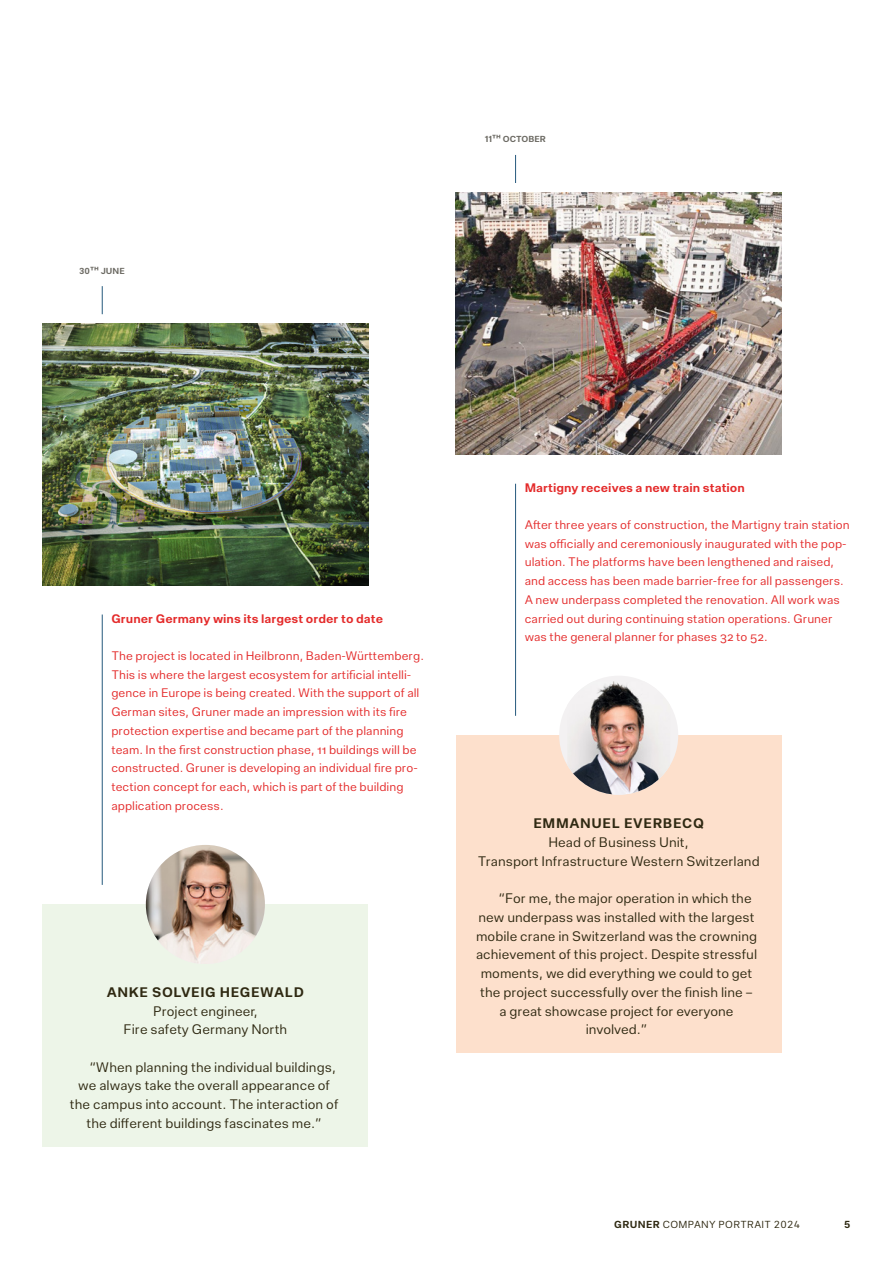
<style>
.page{position:relative;width:893px;height:1263px;background:#fff}
.page>*{position:absolute;margin:0;border:0;box-sizing:border-box;transform-origin:0 0}
.t1{font:14.25px/18.8px "Elite Grotesk Text";color:#2f2912;text-align:center}
.t2{font:700 14.25px "Elite Grotesk Text";letter-spacing:.04em;color:#2f2912}
.t3{font:12.75px/18.8px "Elite Grotesk Text";color:#e42b2b}
.t4{font:700 12.75px "Elite Grotesk Text";color:#e42b2b}
.t5{font:10.5px "Elite Grotesk Text";letter-spacing:.03em;color:#2f2912}
.t6{font:700 10.5px "Elite Grotesk Text";color:#2f2912}
.t7{font:700 9px "Elite Grotesk Text";color:#6c6a63}
.s1{font-weight:700}
</style>
<div class="page">
<img style="left:456px;top:192px;width:326px;height:262px">
<div style="left:456px;top:735px;width:326px;height:318px;background:#fde0cc"></div>
<div style="left:559px;top:676px;width:119px;height:119px;background:#f3f1f2;border-radius:50%"></div>
<img style="left:567px;top:681px;width:103px;height:114px">
<svg style="left:515px;top:155px;width:1px;height:28px"></svg>
<hr style="left:515px;top:484px;width:1px;height:232px;background:#25597c">
<img style="left:43px;top:324px;width:325px;height:261px">
<div style="left:43px;top:904px;width:325px;height:243px;background:#edf5e8"></div>
<img style="left:146px;top:845px;width:119px;height:119px;border-radius:60px">
<svg style="left:102px;top:286px;width:1px;height:28px"></svg>
<hr style="left:102px;top:614px;width:1px;height:271px;background:#25597c">
<p class="t7" style="left:79px;top:265px;width:47px">30TH JUNE</p>
<p class="t7" style="left:485px;top:134px;width:63px">11TH OCTOBER</p>
<p class="t4" style="left:111px;top:611px;width:273px">Gruner Germany wins its largest order to date</p>
<p class="t3" style="left:111px;top:647px;width:314px">The project is located in Heilbronn, Baden-Württemberg.<br>This is where the largest ecosystem for artificial intelli&shy;gence in Europe is being created. With the support of all German sites, Gruner made an impression with its fire protection expertise and became part of the planning team. In the first construction phase, 11 buildings will be constructed. Gruner is developing an individual fire pro&shy;tection concept for each, which is part of the building application process.</p>
<p class="t2" style="left:107px;top:984px;width:199px">ANKE SOLVEIG HEGEWALD</p>
<p class="t1" style="left:123px;top:1002px;width:165px">Project engineer,<br>Fire safety Germany North</p>
<p class="t1" style="left:89px;top:1058px;width:248px">“When planning the individual buildings,</p>
<p class="t1" style="left:78px;top:1076px;width:253px">we always take the overall appearance of</p>
<p class="t1" style="left:70px;top:1095px;width:270px">the campus into account. The interaction of</p>
<p class="t1" style="left:87px;top:1114px;width:237px">the different buildings fascinates me.”</p>
<p class="t4" style="left:525px;top:480px;width:222px">Martigny receives a new train station</p>
<p class="t3" style="left:525px;top:516px;width:326px">After three years of construction, the Martigny train station was officially and ceremoniously inaugurated with the pop&shy;ulation. The platforms have been lengthened and raised, and access has been made barrier-free for all passengers.<br>A new underpass completed the renovation. All work was carried out during continuing station operations. Gruner was the general planner for phases 32 to 52.</p>
<p class="t2" style="left:533px;top:815px;width:172px">EMMANUEL EVERBECQ</p>
<p class="t1" style="left:478px;top:833px;width:284px">Head of Business Unit,<br>Transport Infrastructure Western Switzerland</p>
<p class="t1" style="left:498px;top:889px;width:255px">“For me, the major operation in which the</p>
<p class="t1" style="left:478px;top:908px;width:278px">new underpass was installed with the largest</p>
<p class="t1" style="left:476px;top:927px;width:283px">mobile crane in Switzerland was the crowning</p>
<p class="t1" style="left:476px;top:945px;width:283px">achievement of this project. Despite stressful</p>
<p class="t1" style="left:481px;top:964px;width:273px">moments, we did everything we could to get</p>
<p class="t1" style="left:480px;top:983px;width:274px">the project successfully over the finish line –</p>
<p class="t1" style="left:500px;top:1002px;width:235px">a great showcase project for everyone</p>
<p class="t1" style="left:586px;top:1020px;width:63px">involved.”</p>
<p class="t5" style="left:614px;top:1219px;width:188px"><span class="s1">GRUNER</span> COMPANY PORTRAIT 2024</p>
<p class="t6" style="left:844px;top:1219px;width:8px">5</p>
</div>
